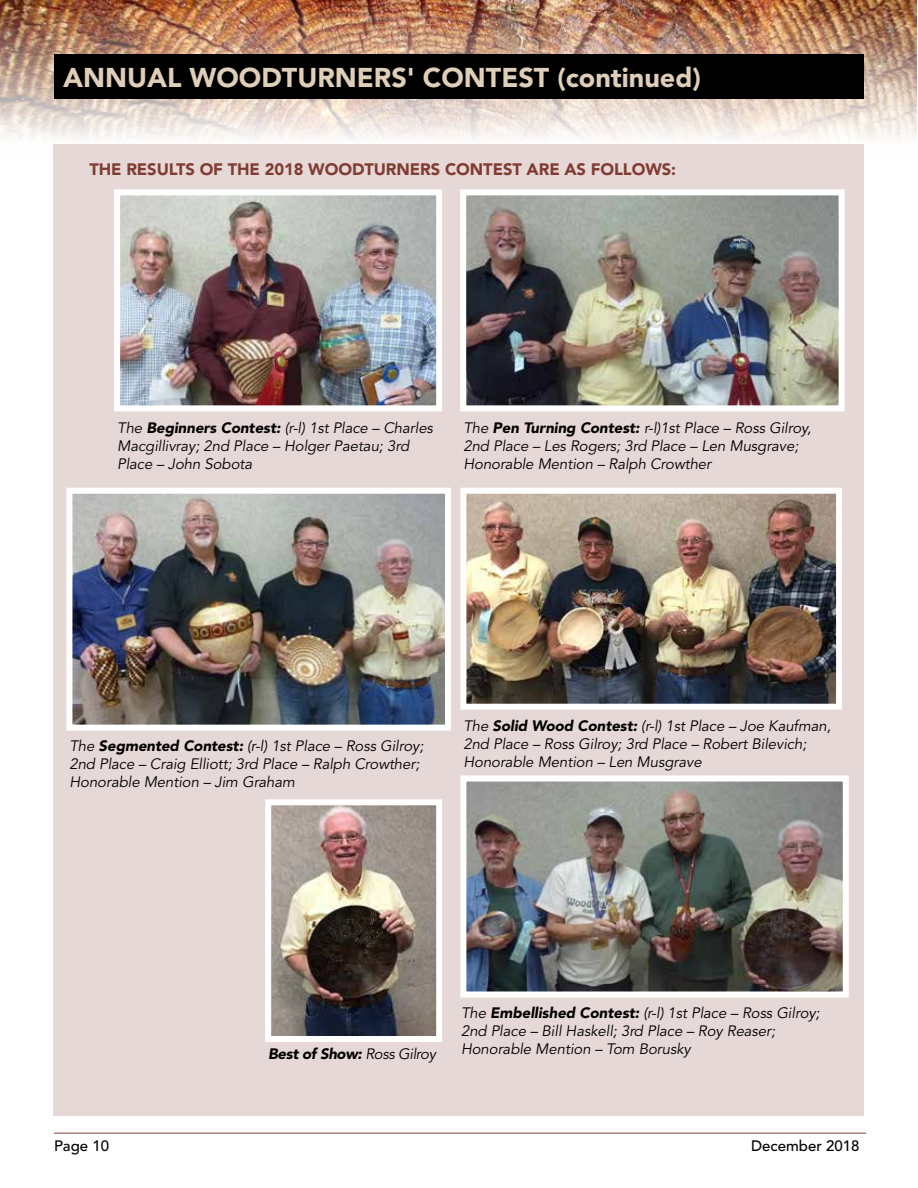
<style>
.page{position:relative;width:918px;height:1188px;background:#fff}
.page>*{position:absolute;margin:0;border:0;box-sizing:border-box;transform-origin:0 0}
.t1{font:900 27px "Avenir";color:#dfceb8}
.t2{font:900 16.5px "Avenir";letter-spacing:-.005em;color:#803c33}
.t3{font:italic 15px/18px "Avenir";letter-spacing:-.005em;color:#000}
.t4{font:italic 900 15px "Avenir";letter-spacing:-.025em;color:#000}
.t5{font:500 15px "Avenir";color:#000}
.s1{font-weight:900}
.s2{font-weight:400}
</style>
<div class="page">
<hr style="left:54px;top:1133px;width:812px;height:1px;background:#803c33">
<img style="left:0;top:0;width:917px;height:139px">
<div style="left:54px;top:54px;width:810px;height:45px;background:#000"></div>
<div style="left:53px;top:144px;width:811px;height:972px;background:#e6d8d6"></div>
<img style="left:121px;top:196px;width:314px;height:208px">
<div style="left:114px;top:189px;width:328px;height:222px;border:6px solid #fff"></div>
<img style="left:467px;top:196px;width:371px;height:208px">
<div style="left:460px;top:189px;width:385px;height:222px;border:6px solid #fff"></div>
<img style="left:467px;top:495px;width:368px;height:208px">
<div style="left:460px;top:488px;width:382px;height:222px;border:6px solid #fff"></div>
<img style="left:73px;top:495px;width:371px;height:229px">
<div style="left:66px;top:488px;width:385px;height:243px;border:6px solid #fff"></div>
<img style="left:467px;top:783px;width:375px;height:208px">
<div style="left:460px;top:776px;width:389px;height:222px;border:6px solid #fff"></div>
<img style="left:272px;top:806px;width:163px;height:229px">
<div style="left:265px;top:799px;width:177px;height:243px;border:6px solid #fff"></div>
<h1 class="t1" style="left:63px;top:61px;width:639px">ANNUAL WOODTURNERS' CONTEST (continued)</h1>
<p class="t2" style="left:89px;top:159px;width:588px">THE RESULTS OF THE 2018 WOODTURNERS CONTEST ARE AS FOLLOWS:</p>
<p class="t3" style="left:117px;top:419px;width:317px">The <span class="s1">Beginners Contest:</span> (r-l) 1st Place – Charles<br>Macgillivray; 2nd Place – Holger Paetau; 3rd<br>Place – John Sobota</p>
<p class="t3" style="left:463px;top:419px;width:349px">The <span class="s1">Pen Turning Contest:</span> r-l)1st Place – Ross Gilroy,<br>2nd Place – Les Rogers; 3rd Place – Len Musgrave;<br>Honorable Mention – Ralph Crowther</p>
<p class="t3" style="left:69px;top:737px;width:356px">The <span class="s1">Segmented Contest:</span> (r-l) 1st Place – Ross Gilroy;<br>2nd Place – Craig Elliott; 3rd Place – Ralph Crowther;<br>Honorable Mention – Jim Graham</p>
<p class="t3" style="left:463px;top:717px;width:369px">The <span class="s1">Solid Wood Contest:</span> (r-l) 1st Place – Joe Kaufman,<br>2nd Place – Ross Gilroy; 3rd Place – Robert Bilevich;<br>Honorable Mention – Len Musgrave</p>
<p class="t4" style="left:268px;top:1045px;width:169px">Best of Show: <span class="s2">Ross Gilroy</span></p>
<p class="t3" style="left:461px;top:1004px;width:360px">The <span class="s1">Embellished Contest:</span> (r-l) 1st Place – Ross Gilroy;<br>2nd Place – Bill Haskell; 3rd Place – Roy Reaser;<br>Honorable Mention – Tom Borusky</p>
<p class="t5" style="left:54px;top:1138px;width:57px">Page 10</p>
<p class="t5" style="left:751px;top:1138px;width:110px">December 2018</p>
</div>
